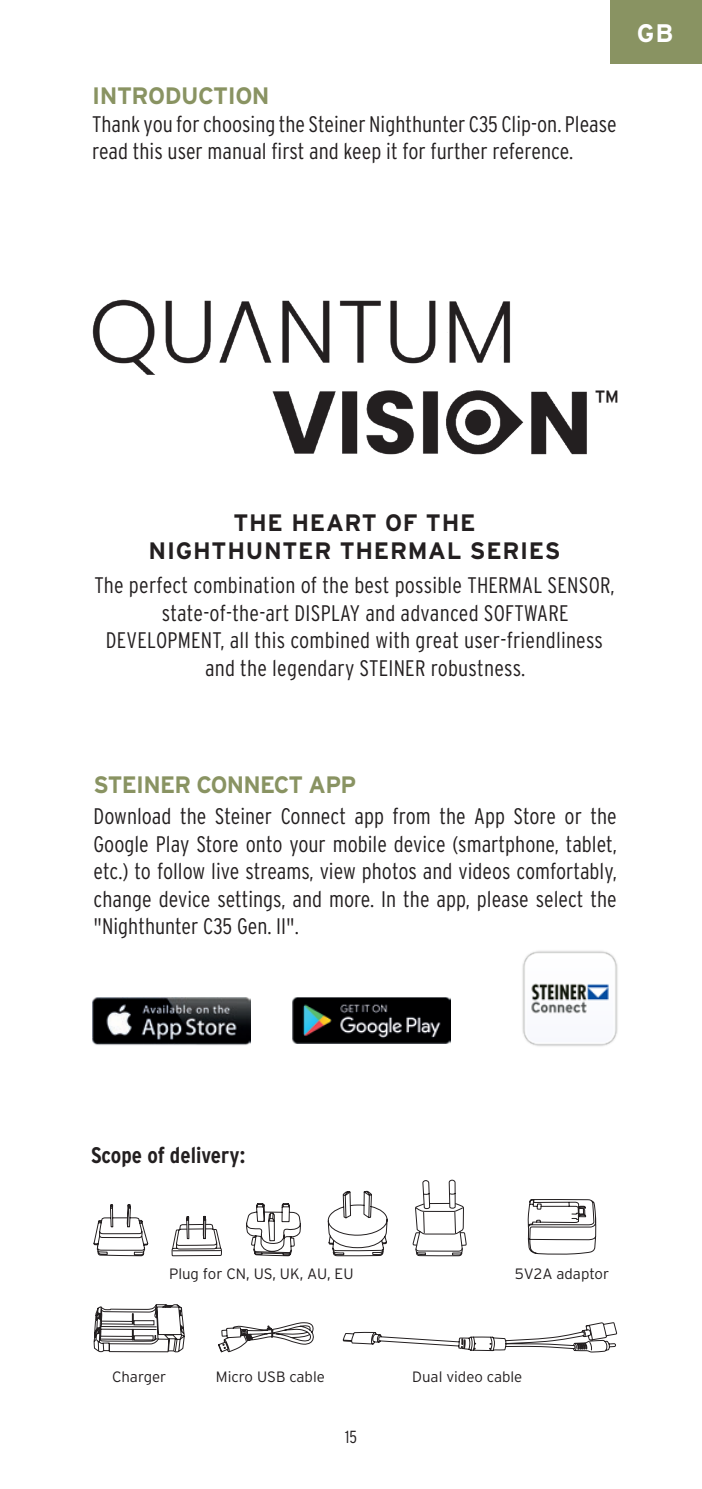
<style>
.page{position:relative;width:702px;height:1489px;background:#fff}
.page>*{position:absolute;margin:0;border:0;box-sizing:border-box;transform-origin:0 0}
.t1{font:30.75px "Interstate";color:#231f20}
.t2{font:700 25.25px "Interstate";color:#fff}
.t3{font:700 23.75px/27.5px "Interstate";letter-spacing:.03em;color:#231f20;text-align:center}
.t4{font:700 23.75px "Interstate";letter-spacing:-.03em;color:#899362}
.t5{font:300 22.5px/27.5px "Interstate Condensed";color:#231f20}
.t6{font:700 22.5px "Interstate Condensed";color:#231f20}
.t7{font:300 17.5px "Interstate Condensed";color:#231f20}
.t8{font:300 15px "Interstate";color:#231f20}
</style>
<div class="page">
<div style="left:609px;top:0;width:93px;height:64px;background:#899362"></div>
<svg style="left:93px;top:1304px;width:92px;height:48px"></svg>
<svg style="left:218px;top:1322px;width:96px;height:31px"></svg>
<svg style="left:246px;top:1203px;width:55px;height:53px"></svg>
<svg style="left:412px;top:1179px;width:55px;height:77px"></svg>
<svg style="left:93px;top:1204px;width:55px;height:52px"></svg>
<svg style="left:327px;top:1190px;width:61px;height:66px"></svg>
<svg style="left:171px;top:1215px;width:51px;height:41px"></svg>
<hr style="left:173px;top:1249px;width:48px;height:2px;background:#231f20">
<svg style="left:527px;top:1199px;width:69px;height:56px"></svg>
<svg style="left:342px;top:1322px;width:275px;height:31px"></svg>
<img style="left:92px;top:299px;width:495px;height:156px">
<img style="left:522px;top:951px;width:96px;height:95px">
<img style="left:92px;top:997px;width:159px;height:48px">
<img style="left:292px;top:997px;width:159px;height:46px">
<p class="t4" style="left:92px;top:82px;width:179px">INTRODUCTION</p>
<p class="t5" style="left:92px;top:110px;width:526px">Thank you for choosing the Steiner Nighthunter C35 Clip-on. Please read this user manual first and keep it for further reference.</p>
<p class="t2" style="left:636px;top:19px;width:38px">GB</p>
<h1 class="t1" style="left:595px;top:384px;width:25px">™</h1>
<p class="t3" style="left:149px;top:509px;width:413px">THE HEART OF THE<br>NIGHTHUNTER THERMAL SERIES</p>
<p class="t5" style="left:94px;top:571px;width:521px">The perfect combination of the best possible THERMAL SENSOR,</p>
<p class="t5" style="left:162px;top:599px;width:408px">state-of-the-art DISPLAY and advanced SOFTWARE</p>
<p class="t5" style="left:106px;top:626px;width:498px">DEVELOPMENT, all this combined with great user-friendliness</p>
<p class="t5" style="left:205px;top:654px;width:322px">and the legendary STEINER robustness.</p>
<p class="t4" style="left:94px;top:771px;width:264px">STEINER CONNECT APP</p>
<p class="t5" style="left:94px;top:802px;width:524px;text-align:justify">Download the Steiner Connect app from the App Store or the Google Play Store onto your mobile device (smartphone, tablet, etc.) to follow live streams, view photos and videos comfortably, change device settings, and more. In the app, please select the "Nighthunter C35 Gen. II".</p>
<p class="t6" style="left:91px;top:1142px;width:156px">Scope of delivery:</p>
<p class="t8" style="left:169px;top:1265px;width:186px">Plug for CN, US, UK, AU, EU</p>
<p class="t8" style="left:514px;top:1265px;width:96px">5V2A adaptor</p>
<p class="t8" style="left:112px;top:1368px;width:56px">Charger</p>
<p class="t8" style="left:216px;top:1368px;width:110px">Micro USB cable</p>
<p class="t8" style="left:412px;top:1368px;width:112px">Dual video cable</p>
<p class="t7" style="left:345px;top:1426px;width:13px">15</p>
</div>
